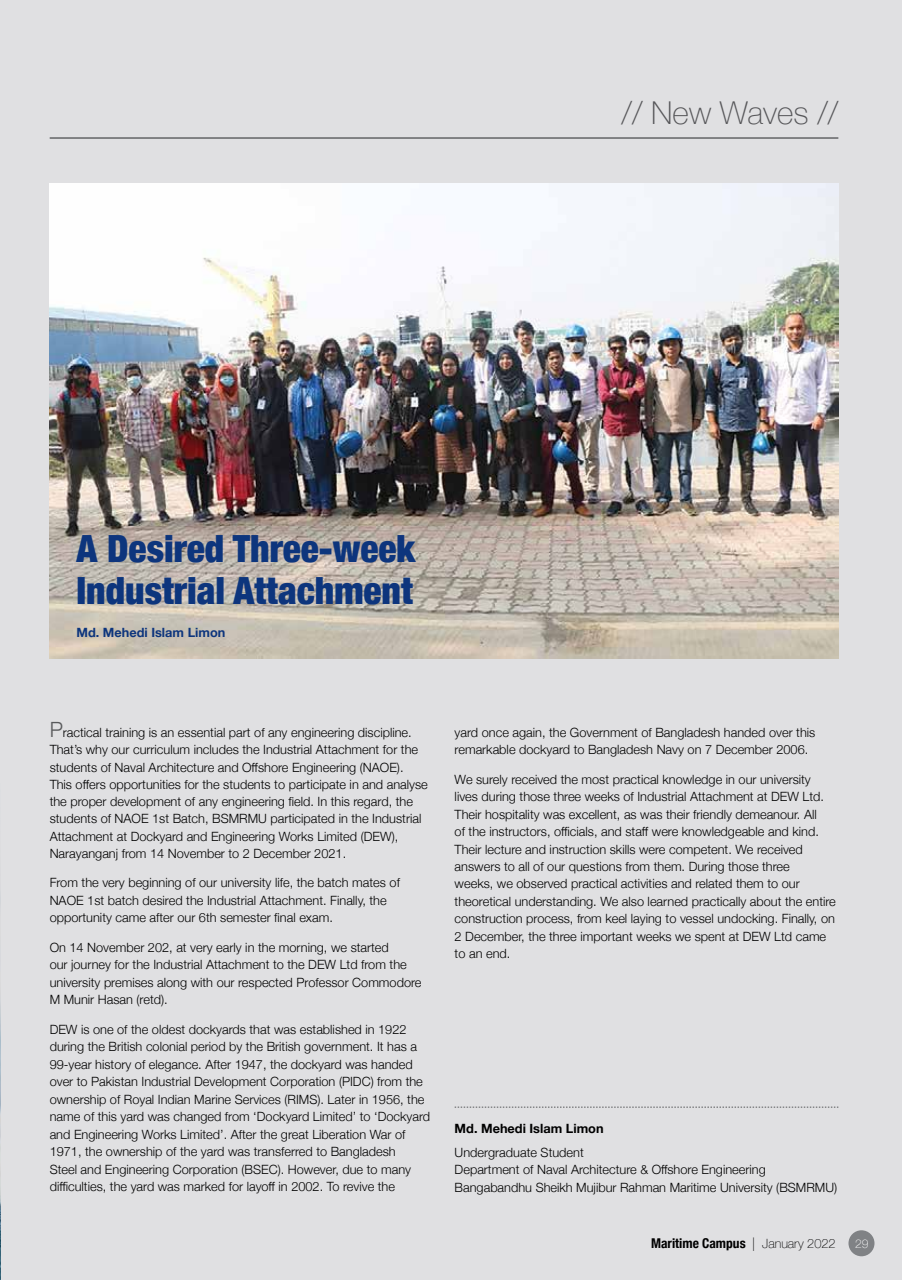
<style>
.page{position:relative;width:902px;height:1280px;background:#e0e0e2}
.page>*{position:absolute;margin:0;border:0;box-sizing:border-box;transform-origin:0 0}
.t1{font:900 condensed 37.5px/42px "Helvetica Neue";color:#0d357d}
.t2{font:100 31.5px "Helvetica Neue";color:#565659}
.t3{font:700 condensed 13.5px "Helvetica Neue";color:#000}
.t4{font:300 12.75px/17.5px "Helvetica Neue";color:#000}
.t5{font:700 12.75px "Helvetica Neue";color:#0d357d}
.t6{font:700 12.75px "Helvetica Neue";color:#000}
.t7{font:100 12px "Helvetica Neue";color:#fff}
.s1{font-size:21px;color:#58595b}
.s2{font-weight:100;font-stretch:normal}
.s3{font-weight:100;font-stretch:normal;font-size:12.75px}
</style>
<div class="page">
<img style="left:50px;top:183px;width:788px;height:475px">
<div style="left:848px;top:1230px;width:26px;height:26px;background:#808285;border-radius:50%"></div>
<hr style="left:50px;top:137px;width:788px;height:2px;background:#636466">
<img style="left:0;top:895px;width:1px;height:385px">
<svg style="left:455px;top:1107px;width:383px;height:1px"></svg>
<h2 class="t2" style="left:621px;top:89px;width:218px">// New Waves //</h2>
<h1 class="t1" style="left:76px;top:526px;width:340px">A Desired Three-week<br>Industrial Attachment</h1>
<p class="t5" style="left:76px;top:622px;width:150px">Md. Mehedi Islam Limon</p>
<p class="t4" style="left:50px;top:723px;width:380px"><span class="s1">P</span>ractical training is an essential part of any engineering discipline.<br>That’s why our curriculum includes the Industrial Attachment for the students of Naval Architecture and Offshore Engineering (NAOE).<br>This offers opportunities for the students to participate in and analyse the proper development of any engineering field. In this regard, the students of NAOE 1st Batch, BSMRMU participated in the Industrial Attachment at Dockyard and Engineering Works Limited (DEW), Narayanganj from 14 November to 2 December 2021.</p>
<p class="t4" style="left:50px;top:873px;width:352px">From the very beginning of our university life, the batch mates of<br>NAOE 1st batch desired the Industrial Attachment. Finally, the opportunity came after our 6th semester final exam.</p>
<p class="t4" style="left:50px;top:937px;width:373px">On 14 November 202, at very early in the morning, we started<br>our journey for the Industrial Attachment to the DEW Ltd from the university premises along with our respected Professor Commodore M Munir Hasan (retd).</p>
<p class="t4" style="left:50px;top:1019px;width:382px">DEW is one of the oldest dockyards that was established in 1922 during the British colonial period by the British government. It has a 99-year history of elegance. After 1947, the dockyard was handed over to Pakistan Industrial Development Corporation (PIDC) from the ownership of Royal Indian Marine Services (RIMS). Later in 1956, the name of this yard was changed from ‘Dockyard Limited’ to ‘Dockyard and Engineering Works Limited’. After the great Liberation War of 1971, the ownership of the yard was transferred to Bangladesh<br>Steel and Engineering Corporation (BSEC). However, due to many difficulties, the yard was marked for layoff in 2002. To revive the</p>
<p class="t4" style="left:455px;top:722px;width:362px">yard once again, the Government of Bangladesh handed over this remarkable dockyard to Bangladesh Navy on 7 December 2006.</p>
<p class="t4" style="left:455px;top:769px;width:383px">We surely received the most practical knowledge in our university lives during those three weeks of Industrial Attachment at DEW Ltd.<br>Their hospitality was excellent, as was their friendly demeanour. All<br>of the instructors, officials, and staff were knowledgeable and kind.<br>Their lecture and instruction skills were competent. We received answers to all of our questions from them. During those three<br>weeks, we observed practical activities and related them to our theoretical understanding. We also learned practically about the entire construction process, from keel laying to vessel undocking. Finally, on 2 December, the three important weeks we spent at DEW Ltd came to an end.</p>
<p class="t6" style="left:455px;top:1118px;width:150px">Md. Mehedi Islam Limon</p>
<p class="t4" style="left:455px;top:1143px;width:384px">Undergraduate Student<br>Department of Naval Architecture &amp; Offshore Engineering<br>Bangabandhu Sheikh Mujibur Rahman Maritime University (BSMRMU)</p>
<p class="t3" style="left:651px;top:1231px;width:186px">Maritime Campus <span class="s2">|</span> <span class="s3">January 2022</span></p>
<p class="t7" style="left:855px;top:1234px;width:15px">29</p>
</div>
